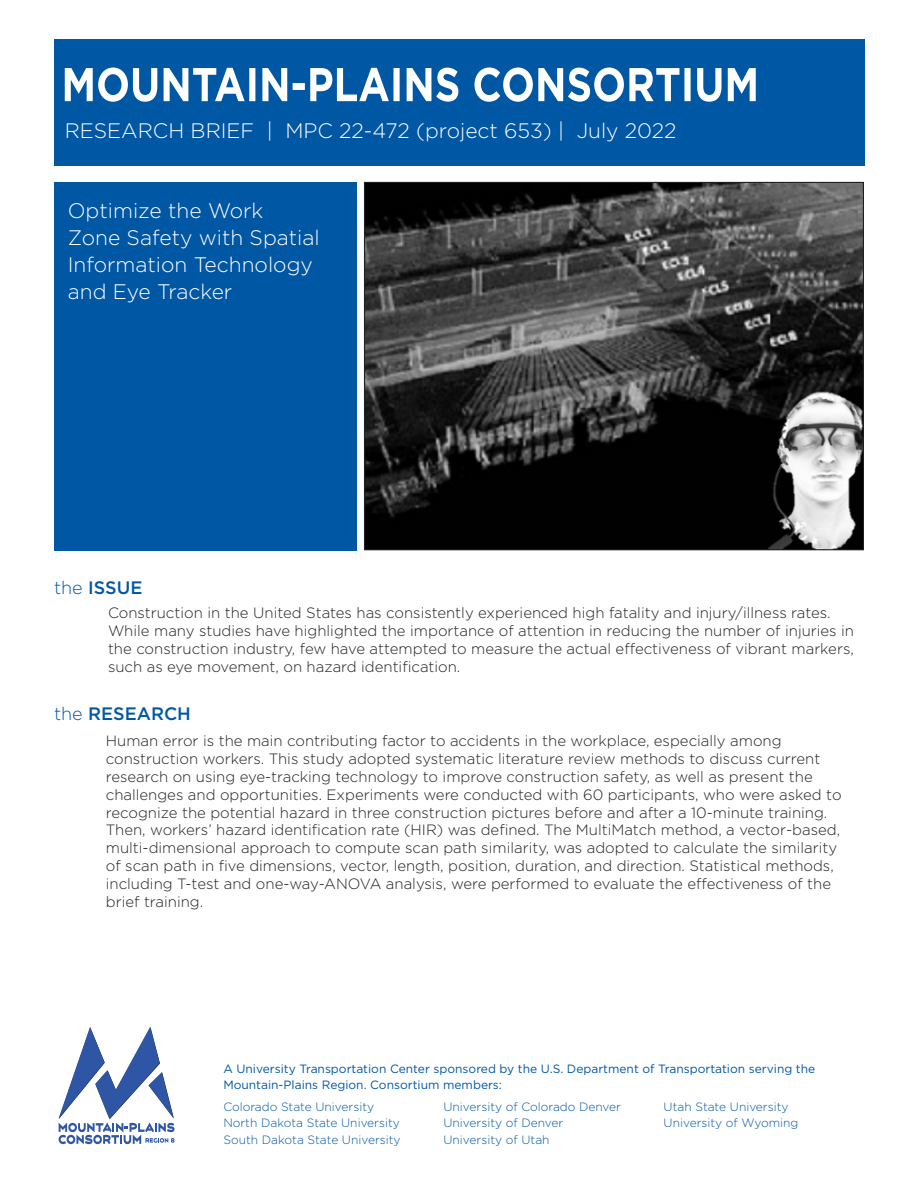
<style>
.page{position:relative;width:918px;height:1188px;background:#fff}
.page>*{position:absolute;margin:0;border:0;box-sizing:border-box;transform-origin:0 0}
.t1{font:300 21px/27px "Gotham";color:#fff}
.t2{font:300 20.85px "Gotham";color:#fff}
.t3{font:500 18px "Gotham";color:#0057a4}
.t4{font:300 15px/18px "Gotham";color:#231f20}
.t5{font:300 12px/16.5px "Gotham";color:#0057a4}
.t6{font:12px/16.5px "Gotham";color:#0057a4}
.s1{font-weight:300}
</style>
<div class="page">
<div style="left:54px;top:182px;width:303px;height:368px;background:#0057a4"></div>
<img style="left:366px;top:184px;width:496px;height:364px">
<div style="left:54px;top:39px;width:810px;height:127px;background:#0057a4"></div>
<svg style="left:65px;top:67px;width:691px;height:35px"></svg>
<svg style="left:58px;top:1027px;width:117px;height:117px"></svg>
<h2 class="t2" style="left:65px;top:117px;width:613px">RESEARCH BRIEF | MPC 22-472 (project 653) | July 2022</h2>
<h1 class="t1" style="left:68px;top:196px;width:254px">Optimize the Work<br>Zone Safety with Spatial<br>Information Technology and Eye Tracker</h1>
<p class="t3" style="left:54px;top:576px;width:90px"><span class="s1">the</span> ISSUE</p>
<p class="t4" style="left:108px;top:603px;width:748px">Construction in the United States has consistently experienced high fatality and injury/illness rates.<br>While many studies have highlighted the importance of attention in reducing the number of injuries in the construction industry, few have attempted to measure the actual effectiveness of vibrant markers, such as eye movement, on hazard identification.</p>
<p class="t3" style="left:54px;top:701px;width:138px"><span class="s1">the</span> RESEARCH</p>
<p class="t4" style="left:106px;top:731px;width:737px">Human error is the main contributing factor to accidents in the workplace, especially among construction workers. This study adopted systematic literature review methods to discuss current research on using eye-tracking technology to improve construction safety, as well as present the challenges and opportunities. Experiments were conducted with 60 participants, who were asked to recognize the potential hazard in three construction pictures before and after a 10-minute training.<br>Then, workers’ hazard identification rate (HIR) was defined. The MultiMatch method, a vector-based, multi-dimensional approach to compute scan path similarity, was adopted to calculate the similarity of scan path in five dimensions, vector, length, position, duration, and direction. Statistical methods, including T-test and one-way-ANOVA analysis, were performed to evaluate the effectiveness of the brief training.</p>
<p class="t6" style="left:223px;top:1060px;width:593px">A University Transportation Center sponsored by the U.S. Department of Transportation serving the<br>Mountain-Plains Region. Consortium members:</p>
<p class="t5" style="left:223px;top:1098px;width:179px">Colorado State University<br>North Dakota State University<br>South Dakota State University</p>
<p class="t5" style="left:444px;top:1098px;width:179px">University of Colorado Denver<br>University of Denver<br>University of Utah</p>
<p class="t5" style="left:664px;top:1098px;width:136px">Utah State University<br>University of Wyoming</p>
</div>
